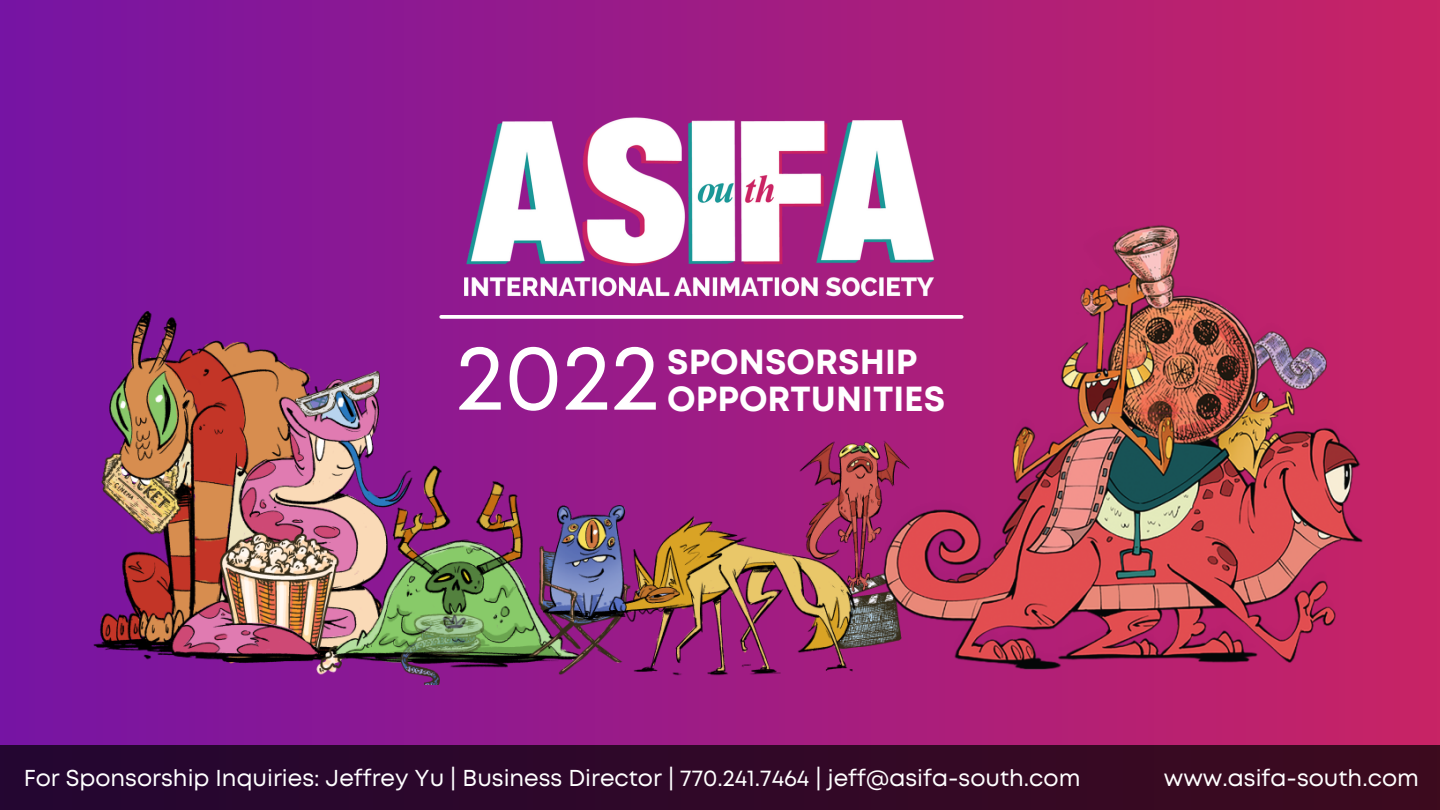
<style>
.page{position:relative;width:1440px;height:810px;background:#fff}
.page>*{position:absolute;margin:0;border:0;box-sizing:border-box;transform-origin:0 0}
.t1{font:92.8px "Mont";color:#fff}
.t2{font:700 34.8px/37.1px "Mont";color:#fff}
.t3{font:23px "Mont";color:#fff}
</style>
<div class="page">
<div style="left:0;top:0;width:1440px;height:810px;background:linear-gradient(to right,#7614a4,#c82465)"></div>
<img style="left:464px;top:111px;width:470px;height:88px">
<img style="left:60px;top:199px;width:1314px;height:486px">
<div style="left:0;top:745px;width:1440px;height:65px;background:#300828"></div>
<svg style="left:441px;top:315px;width:521px;height:4px"></svg>
<p class="t1" style="left:456px;top:342px;width:205px">2022</p>
<p class="t2" style="left:667px;top:346px;width:280px">SPONSORSHIP<br>OPPORTUNITIES</p>
<p class="t3" style="left:24px;top:769px;width:1058px">For Sponsorship Inquiries: Jeffrey Yu | Business Director | 770.241.7464 | jeff@asifa-south.com</p>
<p class="t3" style="left:1164px;top:769px;width:257px">www.asifa-south.com</p>
</div>
